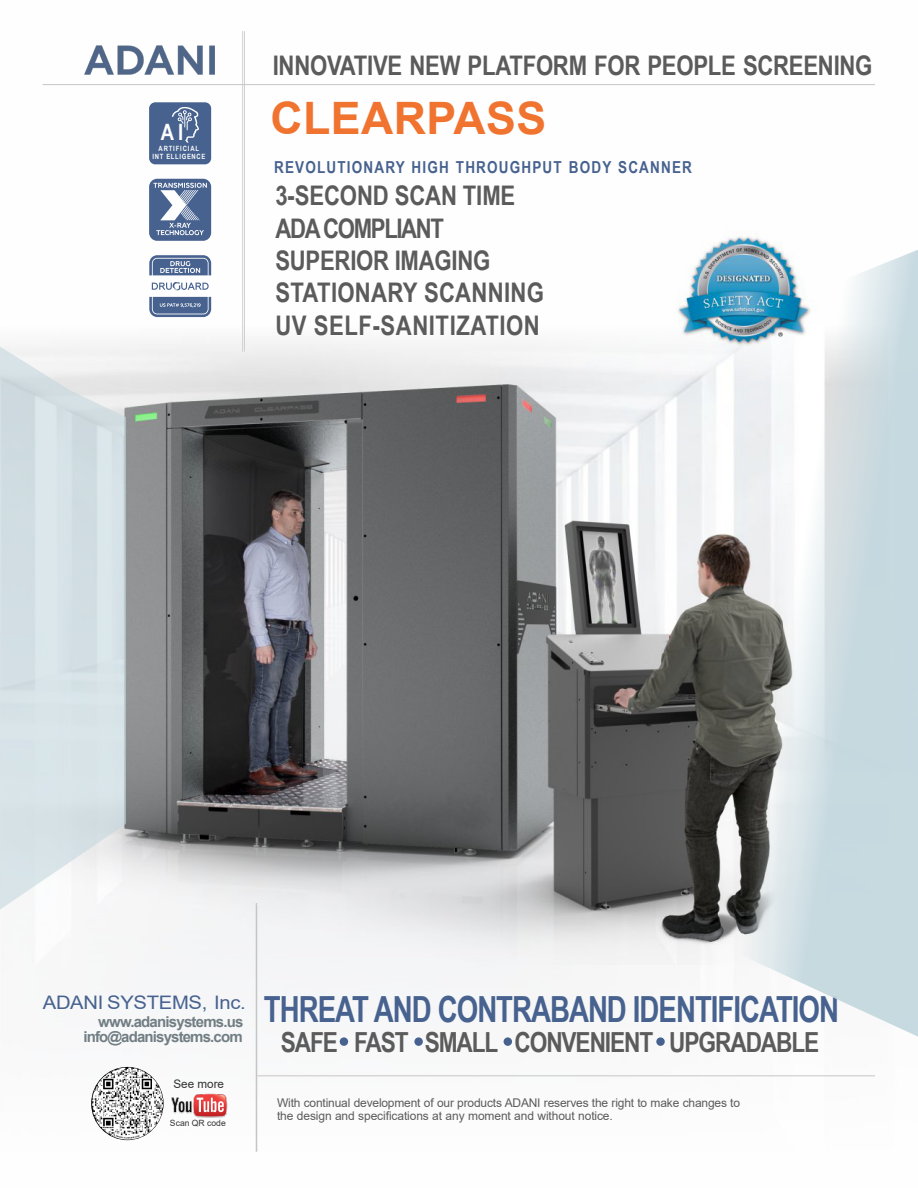
<style>
.page{position:relative;width:918px;height:1188px;background:#fff}
.page>*{position:absolute;margin:0;border:0;box-sizing:border-box;transform-origin:0 0}
.t1{font:700 44.7px "Arial";letter-spacing:.01em;color:#f0732f}
.t2{font:700 36px "Arial Narrow";letter-spacing:-.03em;color:#47628f;scale:.94 1}
.t3{font:700 27.6px "Arial Narrow";letter-spacing:-.04em;color:#5b5b5b}
.t4{font:700 27px/32.4px "Arial Narrow";letter-spacing:-.01em;color:#5b5b5b}
.t5{font:700 22.5px "Arial Narrow";color:#fefefe}
.t6{font:18.6px "Arial";letter-spacing:-.015em;color:#47628f;scale:1.09 1}
.t7{font:700 16.5px "Arial Narrow";letter-spacing:.07em;color:#47628f}
.t8{font:700 15px/15.1px "Arial";letter-spacing:-.055em;color:#717e84;text-align:right}
.t9{font:12px/12.5px "Arial";letter-spacing:-.015em;color:#5b5b5b}
.t10{font:11.7px "Arial";color:#333}
.t11{font:8.55px "Arial";color:#333}
.t12{font:700 7.2px/7.5px "Arial Narrow";letter-spacing:.09em;color:#fefefe;text-align:center}
</style>
<div class="page">
<img style="left:42px;top:74px;width:833px;height:1078px">
<svg style="left:0;top:142px;width:125px;height:963px"></svg>
<img style="left:242px;top:31px;width:3px;height:320px">
<img style="left:84px;top:45px;width:131px;height:29px">
<hr style="left:43px;top:84px;width:832px;height:1px;background:#c5c6c6">
<svg style="left:149px;top:179px;width:62px;height:62px;background:#7286a9"></svg>
<svg style="left:149px;top:255px;width:62px;height:62px"></svg>
<div style="left:149px;top:102px;width:62px;height:62px;background:#47628f;border-radius:6px"></div>
<svg style="left:172px;top:107px;width:27px;height:36px"></svg>
<img style="left:256px;top:904px;width:1px;height:247px">
<hr style="left:257px;top:1075px;width:618px;height:1px;background:#c5c6c6">
<div style="left:340px;top:1037px;width:8px;height:9px;background:#47628f;border-radius:50%"></div>
<div style="left:414px;top:1037px;width:9px;height:9px;background:#47628f;border-radius:50%"></div>
<div style="left:504px;top:1037px;width:8px;height:9px;background:#47628f;border-radius:50%"></div>
<div style="left:656px;top:1037px;width:9px;height:9px;background:#47628f;border-radius:50%"></div>
<img style="left:91px;top:1067px;width:73px;height:73px;border-radius:50%">
<img style="left:167px;top:1083px;width:63px;height:44px">
<svg style="left:555px;top:246px;width:363px;height:794px"></svg>
<h3 class="t5" style="left:161px;top:124px;width:24px">AI</h3>
<p class="t12" style="left:153px;top:146px;width:54px">ARTIFICIAL<br>INT ELLIGENCE</p>
<h3 class="t4" style="left:273px;top:52px;width:601px">INNOVATIVE NEW PLATFORM FOR PEOPLE SCREENING</h3>
<h1 class="t1" style="left:270px;top:102px;width:277px">CLEARPASS</h1>
<h3 class="t7" style="left:274px;top:161px;width:419px">REVOLUTIONARY HIGH THROUGHPUT BODY SCANNER</h3>
<h3 class="t4" style="left:275px;top:182px;width:270px">3-SECOND SCAN TIME<br>ADACOMPLIANT<br>SUPERIOR IMAGING<br>STATIONARY SCANNING<br>UV SELF-SANITIZATION</h3>
<h3 class="t6" style="left:43px;top:996px;width:188px">ADANI SYSTEMS, Inc.</h3>
<p class="t8" style="left:83px;top:1016px;width:162px">www.adanisystems.us info@adanisystems.com</p>
<p class="t10" style="left:173px;top:1080px;width:52px">See more</p>
<p class="t11" style="left:170px;top:1120px;width:57px">Scan QR code</p>
<h2 class="t2" style="left:264px;top:996px;width:613px">THREAT AND CONTRABAND IDENTIFICATION</h2>
<h3 class="t3" style="left:281px;top:1032px;width:540px">SAFE FAST SMALL CONVENIENT UPGRADABLE</h3>
<p class="t9" style="left:277px;top:1098px;width:465px">With continual development of our products ADANI reserves the right to make changes to the design and specifications at any moment and without notice.</p>
</div>
